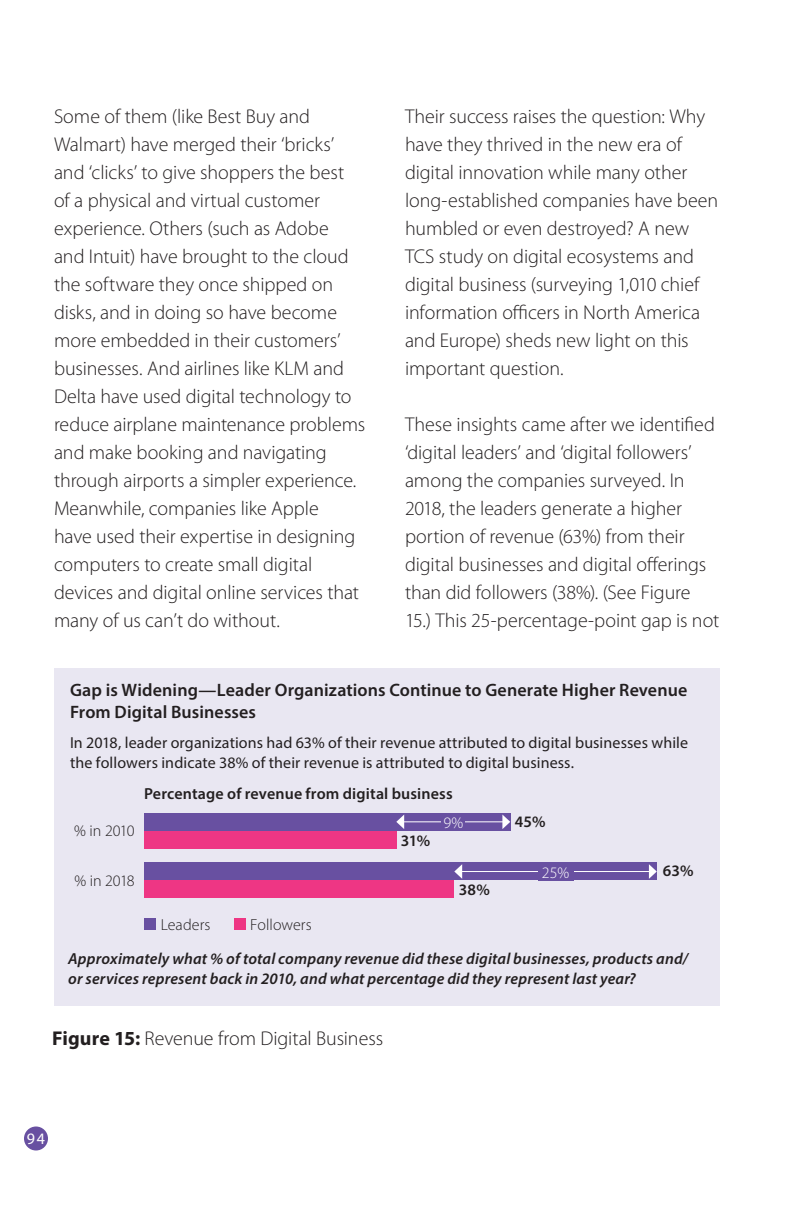
<style>
.page{position:relative;width:792px;height:1224px;background:#fff}
.page>*{position:absolute;margin:0;border:0;box-sizing:border-box;transform-origin:0 0}
.t1{font:300 20px/28px "Myriad Pro";letter-spacing:-.005em;color:#231f20}
.t2{font:600 18px/22px "Myriad Pro";letter-spacing:.005em;color:#231f20}
.t3{font:italic 600 16px/20px "Myriad Pro";letter-spacing:.01em;color:#231f20}
.t4{font:16px/20px "Myriad Pro";letter-spacing:.005em;color:#231f20}
.t5{font:600 16px "Myriad Pro";letter-spacing:.01em;color:#231f20}
.t6{font:300 16px "Myriad Pro";color:#231f20}
.t7{font:300 16px "Myriad Pro";color:#fff}
.t8{font:16px "Myriad Pro";color:#fff}
.s1{font-weight:700}
</style>
<div class="page">
<div style="left:24px;top:1127px;width:24px;height:24px;background:#6850a1;border-radius:50%"></div>
<div style="left:54px;top:668px;width:666px;height:338px;background:#e9e7f2"></div>
<div style="left:144px;top:813px;width:366px;height:18px;background:#6850a1"></div>
<div style="left:144px;top:862px;width:513px;height:18px;background:#6850a1"></div>
<div style="left:144px;top:831px;width:252px;height:18px;background:#ee3684"></div>
<div style="left:144px;top:880px;width:309px;height:18px;background:#ee3684"></div>
<hr style="left:403px;top:821px;width:101px;height:1px;background:#fff">
<svg style="left:502px;top:815px;width:8px;height:14px"></svg>
<svg style="left:396px;top:815px;width:8px;height:14px"></svg>
<hr style="left:461px;top:871px;width:189px;height:1px;background:#fff">
<svg style="left:649px;top:864px;width:8px;height:15px"></svg>
<svg style="left:454px;top:864px;width:8px;height:15px"></svg>
<div style="left:441px;top:813px;width:24px;height:18px;background:#6850a1"></div>
<div style="left:538px;top:863px;width:36px;height:17px;background:#6850a1"></div>
<div style="left:144px;top:918px;width:12px;height:12px;background:#6850a1"></div>
<div style="left:234px;top:918px;width:12px;height:12px;background:#ee3684"></div>
<p class="t1" style="left:54px;top:102px;width:313px">Some of them (like Best Buy and Walmart) have merged their ‘bricks’ and ‘clicks’ to give shoppers the best<br>of a physical and virtual customer experience. Others (such as Adobe<br>and Intuit) have brought to the cloud the software they once shipped on disks, and in doing so have become more embedded in their customers’ businesses. And airlines like KLM and Delta have used digital technology to reduce airplane maintenance problems and make booking and navigating through airports a simpler experience.<br>Meanwhile, companies like Apple<br>have used their expertise in designing computers to create small digital devices and digital online services that many of us can’t do without.</p>
<p class="t1" style="left:405px;top:102px;width:315px">Their success raises the question: Why have they thrived in the new era of digital innovation while many other long-established companies have been humbled or even destroyed? A new TCS study on digital ecosystems and digital business (surveying 1,010 chief information officers in North America and Europe) sheds new light on this important question.</p>
<p class="t1" style="left:405px;top:410px;width:316px">These insights came after we identified ‘digital leaders’ and ‘digital followers’ among the companies surveyed. In 2018, the leaders generate a higher portion of revenue (63%) from their digital businesses and digital offerings than did followers (38%). (See Figure 15.) This 25-percentage-point gap is not</p>
<p class="t2" style="left:70px;top:678px;width:619px">Gap is Widening—Leader Organizations Continue to Generate Higher Revenue<br>From Digital Businesses</p>
<p class="t4" style="left:70px;top:732px;width:620px">In 2018, leader organizations had 63% of their revenue attributed to digital businesses while the followers indicate 38% of their revenue is attributed to digital business.</p>
<p class="t5" style="left:144px;top:783px;width:310px">Percentage of revenue from digital business</p>
<p class="t6" style="left:74px;top:821px;width:62px">% in 2010</p>
<p class="t6" style="left:74px;top:871px;width:62px">% in 2018</p>
<p class="t5" style="left:515px;top:811px;width:32px">45%</p>
<p class="t7" style="left:443px;top:813px;width:21px">9%</p>
<p class="t5" style="left:401px;top:830px;width:31px">31%</p>
<p class="t5" style="left:663px;top:861px;width:32px">63%</p>
<p class="t7" style="left:542px;top:863px;width:29px">25%</p>
<p class="t5" style="left:459px;top:880px;width:32px">38%</p>
<p class="t6" style="left:161px;top:915px;width:51px">Leaders</p>
<p class="t6" style="left:250px;top:915px;width:63px">Followers</p>
<p class="t3" style="left:68px;top:948px;width:621px">Approximately what % of total company revenue did these digital businesses, products and/ or services represent back in 2010, and what percentage did they represent last year?</p>
<p class="t1" style="left:52px;top:1024px;width:332px"><span class="s1">Figure 15:</span> Revenue from Digital Business</p>
<p class="t8" style="left:27px;top:1129px;width:20px">94</p>
</div>
